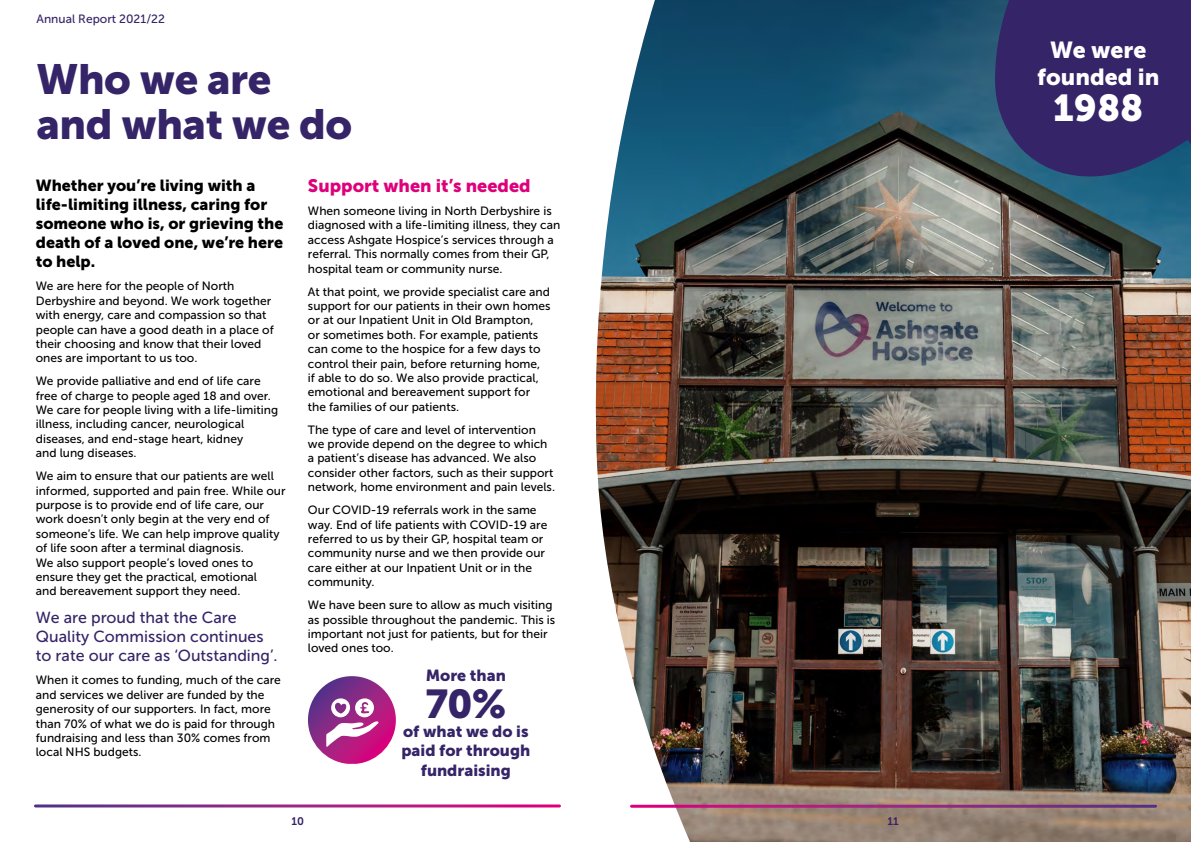
<style>
.page{position:relative;width:1191px;height:842px;background:#fff}
.page>*{position:absolute;margin:0;border:0;box-sizing:border-box;transform-origin:0 0}
.t1{font:42px/45px "Museo Sans 900";letter-spacing:-.01em;color:#352468}
.t2{font:40px "Museo Sans 900";color:#352468}
.t3{font:37.3px "Museo Sans 900";color:#fff}
.t4{font:23.1px/26.6px "Museo Sans 900";color:#fff;text-align:center}
.t5{font:18px "Museo Sans 900";color:#de007b}
.t6{font:16px/19.2px "Museo Sans 900";color:#000}
.t7{font:16px/19.2px "Museo Sans 500";color:#352468}
.t8{font:16px/19.2px "Museo Sans 900";color:#352468;text-align:center}
.t9{font:12px/14.4px "Museo Sans 500";color:#000}
.t10{font:12px "Museo Sans 500";color:#352468}
.t11{font:11px "Museo Sans 700";color:#352468}
</style>
<div class="page">
<img style="left:595px;top:0;width:596px;height:842px">
<svg style="left:308px;top:676px;width:88px;height:88px"></svg>
<svg style="left:995px;top:0;width:196px;height:289px;background:#3c4a67"></svg>
<div style="left:1020px;top:0;width:154px;height:154px;background:#352468;border-radius:50%"></div>
<hr style="left:631px;top:805px;width:524px;height:3px;background:#fff">
<p class="t10" style="left:36px;top:12px;width:130px">Annual Report 2021/22</p>
<h1 class="t1" style="left:36px;top:56px;width:317px">Who we are and what we do</h1>
<h3 class="t6" style="left:36px;top:175px;width:249px">Whether you’re living with a life-limiting illness, caring for someone who is, or grieving the death of a loved one, we’re here to help.</h3>
<p class="t9" style="left:36px;top:279px;width:239px">We are here for the people of North Derbyshire and beyond. We work together with energy, care and compassion so that people can have a good death in a place of their choosing and know that their loved ones are important to us too.</p>
<p class="t9" style="left:36px;top:374px;width:244px">We provide palliative and end of life care free of charge to people aged 18 and over.<br>We care for people living with a life-limiting illness, including cancer, neurological diseases, and end-stage heart, kidney<br>and lung diseases.</p>
<p class="t9" style="left:36px;top:469px;width:251px">We aim to ensure that our patients are well informed, supported and pain free. While our purpose is to provide end of life care, our work doesn’t only begin at the very end of someone’s life. We can help improve quality of life soon after a terminal diagnosis.<br>We also support people’s loved ones to ensure they get the practical, emotional<br>and bereavement support they need.</p>
<h3 class="t7" style="left:36px;top:608px;width:243px">We are proud that the Care<br>Quality Commission continues to rate our care as ‘Outstanding’.</h3>
<p class="t9" style="left:36px;top:673px;width:247px">When it comes to funding, much of the care and services we deliver are funded by the generosity of our supporters. In fact, more than 70% of what we do is paid for through fundraising and less than 30% comes from local NHS budgets.</p>
<h3 class="t5" style="left:308px;top:176px;width:224px">Support when it’s needed</h3>
<p class="t9" style="left:308px;top:204px;width:254px">When someone living in North Derbyshire is diagnosed with a life-limiting illness, they can access Ashgate Hospice’s services through a referral. This normally comes from their GP, hospital team or community nurse.</p>
<p class="t9" style="left:308px;top:284px;width:244px">At that point, we provide specialist care and support for our patients in their own homes or at our Inpatient Unit in Old Brampton,<br>or sometimes both. For example, patients can come to the hospice for a few days to control their pain, before returning home,<br>if able to do so. We also provide practical, emotional and bereavement support for the families of our patients.</p>
<p class="t9" style="left:308px;top:422px;width:249px">The type of care and level of intervention we provide depend on the degree to which a patient’s disease has advanced. We also consider other factors, such as their support network, home environment and pain levels.</p>
<p class="t9" style="left:308px;top:503px;width:241px">Our COVID-19 referrals work in the same way. End of life patients with COVID-19 are referred to us by their GP, hospital team or community nurse and we then provide our care either at our Inpatient Unit or in the community.</p>
<p class="t9" style="left:308px;top:598px;width:249px">We have been sure to allow as much visiting as possible throughout the pandemic. This is important not just for patients, but for their loved ones too.</p>
<h3 class="t8" style="left:426px;top:666px;width:82px">More than</h3>
<h2 class="t2" style="left:425px;top:681px;width:82px">70%</h2>
<h3 class="t8" style="left:401px;top:722px;width:130px">of what we do is paid for through fundraising</h3>
<p class="t11" style="left:291px;top:815px;width:14px">10</p>
<h3 class="t4" style="left:1037px;top:37px;width:124px">We were founded in</h3>
<h3 class="t3" style="left:1053px;top:86px;width:92px">1988</h3>
<p class="t11" style="left:887px;top:815px;width:13px">11</p>
</div>
